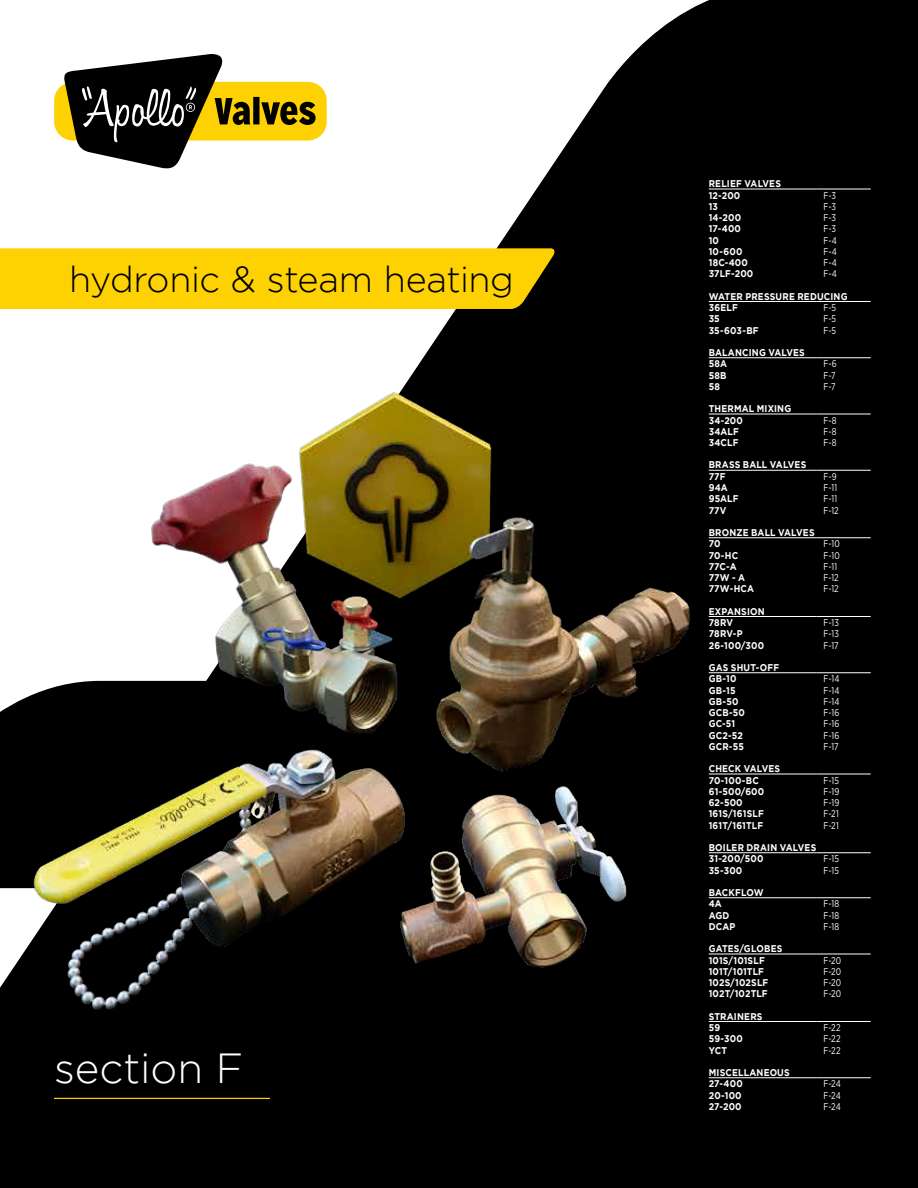
<style>
.page{position:relative;width:918px;height:1188px;background:#fff}
.page>*{position:absolute;margin:0;border:0;box-sizing:border-box;transform-origin:0 0}
.t1{font:300 42px "Gotham";color:#fff}
.t2{font:300 36px "Gotham";letter-spacing:-.01em;color:#000}
.t3{font:700 9.75px/11.6px "Gotham";letter-spacing:.015em;color:#fff;scale:.9 1}
.t4{font:9.75px "Gotham Narrow";letter-spacing:.015em;color:#fff;scale:.9 1}
</style>
<div class="page">
<img style="left:0;top:0;width:918px;height:1188px">
<div style="left:0;top:248px;width:558px;height:61px;background:#fed103"></div>
<hr style="left:54px;top:1098px;width:216px;height:1px;background:#fed103">
<hr style="left:709px;top:189px;width:108px;height:1px;background:#fff">
<hr style="left:817px;top:189px;width:54px;height:1px;background:#fff">
<hr style="left:709px;top:301px;width:108px;height:1px;background:#fff">
<hr style="left:817px;top:301px;width:54px;height:1px;background:#fff">
<hr style="left:709px;top:357px;width:108px;height:1px;background:#fff">
<hr style="left:817px;top:357px;width:54px;height:1px;background:#fff">
<hr style="left:709px;top:414px;width:108px;height:1px;background:#fff">
<hr style="left:817px;top:414px;width:54px;height:1px;background:#fff">
<hr style="left:709px;top:470px;width:108px;height:1px;background:#fff">
<hr style="left:817px;top:470px;width:54px;height:1px;background:#fff">
<hr style="left:709px;top:537px;width:108px;height:1px;background:#fff">
<hr style="left:817px;top:537px;width:54px;height:1px;background:#fff">
<hr style="left:709px;top:616px;width:108px;height:1px;background:#fff">
<hr style="left:817px;top:616px;width:54px;height:1px;background:#fff">
<hr style="left:709px;top:672px;width:108px;height:1px;background:#fff">
<hr style="left:817px;top:672px;width:54px;height:1px;background:#fff">
<hr style="left:709px;top:774px;width:108px;height:1px;background:#fff">
<hr style="left:817px;top:774px;width:54px;height:1px;background:#fff">
<hr style="left:709px;top:852px;width:108px;height:1px;background:#fff">
<hr style="left:817px;top:852px;width:54px;height:1px;background:#fff">
<hr style="left:709px;top:897px;width:108px;height:1px;background:#fff">
<hr style="left:817px;top:897px;width:54px;height:1px;background:#fff">
<hr style="left:709px;top:954px;width:108px;height:1px;background:#fff">
<hr style="left:817px;top:954px;width:54px;height:1px;background:#fff">
<hr style="left:709px;top:1021px;width:108px;height:1px;background:#fff">
<hr style="left:817px;top:1021px;width:54px;height:1px;background:#fff">
<hr style="left:709px;top:1077px;width:108px;height:1px;background:#fff">
<hr style="left:817px;top:1077px;width:54px;height:1px;background:#fff">
<div style="left:54px;top:82px;width:273px;height:59px;background:#fed103;border-radius:19px"></div>
<svg style="left:63px;top:54px;width:253px;height:114px"></svg>
<h2 class="t2" style="left:69px;top:259px;width:446px">hydronic &amp; steam heating</h2>
<h1 class="t1" style="left:54px;top:1046px;width:191px">section F</h1>
<p class="t3" style="left:709px;top:178px;width:82px">RELIEF VALVES<br>12-200</p>
<p class="t4" style="left:824px;top:189px;width:15px">F-3</p>
<p class="t3" style="left:709px;top:200px;width:12px">13</p>
<p class="t4" style="left:824px;top:200px;width:15px">F-3</p>
<p class="t3" style="left:709px;top:212px;width:37px">14-200</p>
<p class="t4" style="left:824px;top:212px;width:15px">F-3</p>
<p class="t3" style="left:709px;top:223px;width:37px">17-400</p>
<p class="t4" style="left:824px;top:223px;width:15px">F-3</p>
<p class="t3" style="left:709px;top:234px;width:13px">10</p>
<p class="t4" style="left:824px;top:234px;width:16px">F-4</p>
<p class="t3" style="left:709px;top:245px;width:39px">10-600</p>
<p class="t4" style="left:824px;top:245px;width:16px">F-4</p>
<p class="t3" style="left:709px;top:257px;width:45px">18C-400</p>
<p class="t4" style="left:824px;top:257px;width:16px">F-4</p>
<p class="t3" style="left:709px;top:268px;width:51px">37LF-200</p>
<p class="t4" style="left:824px;top:268px;width:16px">F-4</p>
<p class="t3" style="left:709px;top:290px;width:156px">WATER PRESSURE REDUCING<br>36ELF</p>
<p class="t4" style="left:824px;top:302px;width:16px">F-5</p>
<p class="t3" style="left:709px;top:313px;width:14px">35</p>
<p class="t4" style="left:824px;top:313px;width:16px">F-5</p>
<p class="t3" style="left:709px;top:324px;width:57px">35-603-BF</p>
<p class="t4" style="left:824px;top:324px;width:16px">F-5</p>
<p class="t3" style="left:709px;top:346px;width:108px">BALANCING VALVES<br>58A</p>
<p class="t4" style="left:824px;top:358px;width:16px">F-6</p>
<p class="t3" style="left:709px;top:369px;width:21px">58B</p>
<p class="t4" style="left:824px;top:369px;width:15px">F-7</p>
<p class="t3" style="left:709px;top:380px;width:14px">58</p>
<p class="t4" style="left:824px;top:380px;width:15px">F-7</p>
<p class="t3" style="left:709px;top:403px;width:93px">THERMAL MIXING<br>34-200</p>
<p class="t4" style="left:824px;top:414px;width:16px">F-8</p>
<p class="t3" style="left:709px;top:425px;width:35px">34ALF</p>
<p class="t4" style="left:824px;top:425px;width:16px">F-8</p>
<p class="t3" style="left:709px;top:437px;width:35px">34CLF</p>
<p class="t4" style="left:824px;top:437px;width:16px">F-8</p>
<p class="t3" style="left:709px;top:459px;width:110px">BRASS BALL VALVES<br>77F</p>
<p class="t4" style="left:824px;top:470px;width:16px">F-9</p>
<p class="t3" style="left:709px;top:482px;width:23px">94A</p>
<p class="t4" style="left:824px;top:482px;width:17px">F-11</p>
<p class="t3" style="left:709px;top:493px;width:35px">95ALF</p>
<p class="t4" style="left:824px;top:493px;width:17px">F-11</p>
<p class="t3" style="left:709px;top:504px;width:21px">77V</p>
<p class="t4" style="left:824px;top:504px;width:19px">F-12</p>
<p class="t3" style="left:709px;top:526px;width:119px">BRONZE BALL VALVES<br>70</p>
<p class="t4" style="left:824px;top:538px;width:20px">F-10</p>
<p class="t3" style="left:709px;top:549px;width:34px">70-HC</p>
<p class="t4" style="left:824px;top:549px;width:20px">F-10</p>
<p class="t3" style="left:709px;top:560px;width:32px">77C-A</p>
<p class="t4" style="left:824px;top:560px;width:17px">F-11</p>
<p class="t3" style="left:709px;top:572px;width:42px">77W - A</p>
<p class="t4" style="left:824px;top:572px;width:19px">F-12</p>
<p class="t3" style="left:709px;top:583px;width:52px">77W-HCA</p>
<p class="t4" style="left:824px;top:583px;width:19px">F-12</p>
<p class="t3" style="left:709px;top:605px;width:64px">EXPANSION<br>78RV</p>
<p class="t4" style="left:824px;top:617px;width:19px">F-13</p>
<p class="t3" style="left:709px;top:628px;width:39px">78RV-P</p>
<p class="t4" style="left:824px;top:628px;width:19px">F-13</p>
<p class="t3" style="left:709px;top:639px;width:63px">26-100/300</p>
<p class="t4" style="left:824px;top:639px;width:18px">F-17</p>
<p class="t3" style="left:709px;top:661px;width:80px">GAS SHUT-OFF<br>GB-10</p>
<p class="t4" style="left:824px;top:673px;width:19px">F-14</p>
<p class="t3" style="left:709px;top:684px;width:31px">GB-15</p>
<p class="t4" style="left:824px;top:684px;width:19px">F-14</p>
<p class="t3" style="left:709px;top:695px;width:34px">GB-50</p>
<p class="t4" style="left:824px;top:695px;width:19px">F-14</p>
<p class="t3" style="left:709px;top:707px;width:42px">GCB-50</p>
<p class="t4" style="left:824px;top:707px;width:19px">F-16</p>
<p class="t3" style="left:709px;top:718px;width:31px">GC-51</p>
<p class="t4" style="left:824px;top:718px;width:19px">F-16</p>
<p class="t3" style="left:709px;top:729px;width:40px">GC2-52</p>
<p class="t4" style="left:824px;top:729px;width:19px">F-16</p>
<p class="t3" style="left:709px;top:740px;width:41px">GCR-55</p>
<p class="t4" style="left:824px;top:740px;width:18px">F-17</p>
<p class="t3" style="left:709px;top:763px;width:81px">CHECK VALVES<br>70-100-BC</p>
<p class="t4" style="left:824px;top:774px;width:19px">F-15</p>
<p class="t3" style="left:709px;top:785px;width:63px">61-500/600</p>
<p class="t4" style="left:824px;top:785px;width:19px">F-19</p>
<p class="t3" style="left:709px;top:797px;width:39px">62-500</p>
<p class="t4" style="left:824px;top:797px;width:19px">F-19</p>
<p class="t3" style="left:709px;top:808px;width:63px">161S/161SLF</p>
<p class="t4" style="left:824px;top:808px;width:19px">F-21</p>
<p class="t3" style="left:709px;top:819px;width:62px">161T/161TLF</p>
<p class="t4" style="left:824px;top:819px;width:19px">F-21</p>
<p class="t3" style="left:709px;top:841px;width:121px">BOILER DRAIN VALVES<br>31-200/500</p>
<p class="t4" style="left:824px;top:853px;width:19px">F-15</p>
<p class="t3" style="left:709px;top:864px;width:39px">35-300</p>
<p class="t4" style="left:824px;top:864px;width:19px">F-15</p>
<p class="t3" style="left:709px;top:886px;width:63px">BACKFLOW<br>4A</p>
<p class="t4" style="left:824px;top:898px;width:19px">F-18</p>
<p class="t3" style="left:709px;top:909px;width:25px">AGD</p>
<p class="t4" style="left:824px;top:909px;width:19px">F-18</p>
<p class="t3" style="left:709px;top:920px;width:31px">DCAP</p>
<p class="t4" style="left:824px;top:920px;width:19px">F-18</p>
<p class="t3" style="left:709px;top:943px;width:83px">GATES/GLOBES<br>101S/101SLF</p>
<p class="t4" style="left:824px;top:954px;width:21px">F-20</p>
<p class="t3" style="left:709px;top:965px;width:63px">101T/101TLF</p>
<p class="t4" style="left:824px;top:965px;width:21px">F-20</p>
<p class="t3" style="left:709px;top:977px;width:68px">102S/102SLF</p>
<p class="t4" style="left:824px;top:977px;width:21px">F-20</p>
<p class="t3" style="left:709px;top:988px;width:67px">102T/102TLF</p>
<p class="t4" style="left:824px;top:988px;width:21px">F-20</p>
<p class="t3" style="left:709px;top:1010px;width:61px">STRAINERS<br>59</p>
<p class="t4" style="left:824px;top:1022px;width:21px">F-22</p>
<p class="t3" style="left:709px;top:1033px;width:39px">59-300</p>
<p class="t4" style="left:824px;top:1033px;width:21px">F-22</p>
<p class="t3" style="left:709px;top:1044px;width:22px">YCT</p>
<p class="t4" style="left:824px;top:1044px;width:21px">F-22</p>
<p class="t3" style="left:709px;top:1066px;width:91px">MISCELLANEOUS<br>27-400</p>
<p class="t4" style="left:824px;top:1078px;width:21px">F-24</p>
<p class="t3" style="left:709px;top:1089px;width:38px">20-100</p>
<p class="t4" style="left:824px;top:1089px;width:21px">F-24</p>
<p class="t3" style="left:709px;top:1100px;width:38px">27-200</p>
<p class="t4" style="left:824px;top:1100px;width:21px">F-24</p>
</div>
